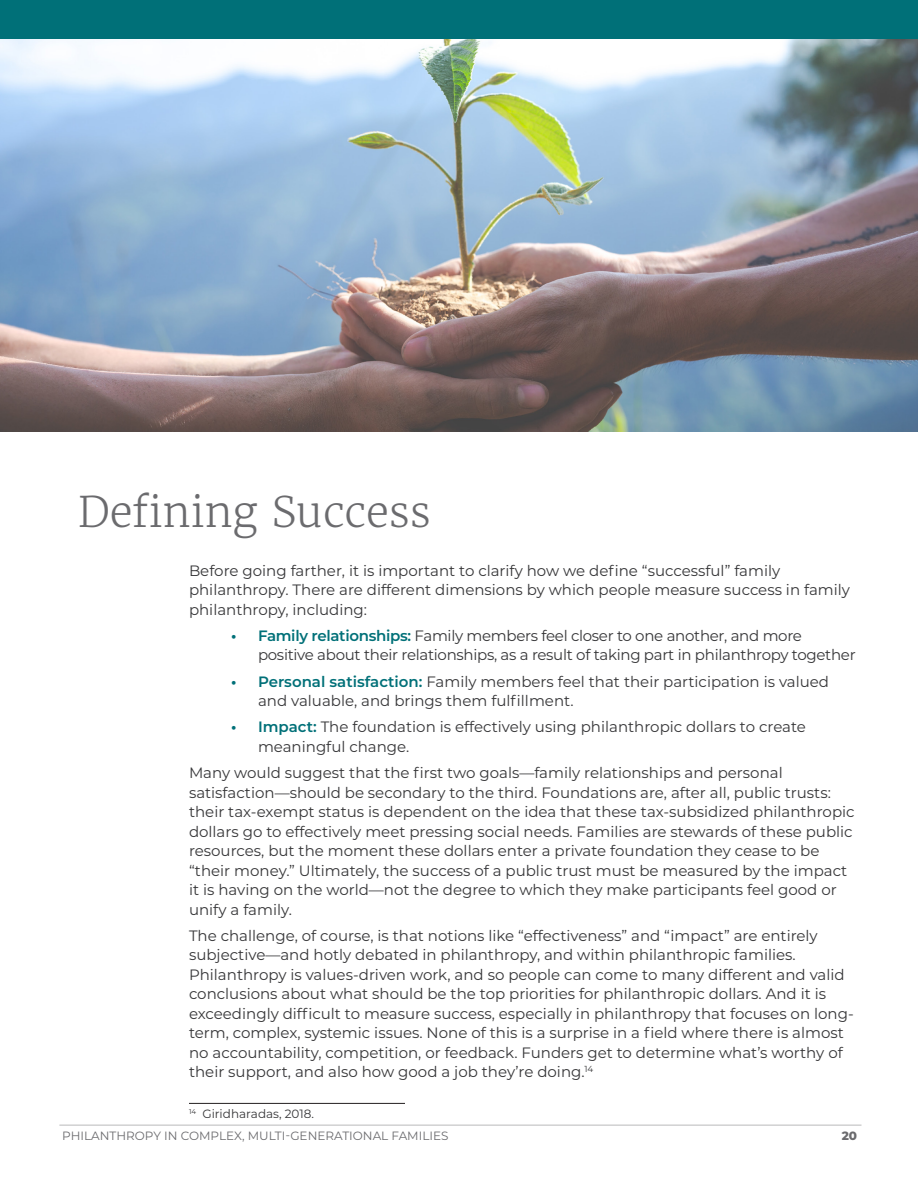
<style>
.page{position:relative;width:918px;height:1188px;background:#fff}
.page>*{position:absolute;margin:0;border:0;box-sizing:border-box;transform-origin:0 0}
.t1{font:300 42px "Merriweather";color:#6b6b6e}
.Normal_rtf_1{font:15px/19.5px "Montserrat";color:#363638}
.Normal_rtf_1-2{font:15px/19.5px "Montserrat";letter-spacing:-.02em;color:#363638}
.t2{font:12px "Montserrat";color:#6b6b6e}
.t3{font:12px "Montserrat";color:#363638}
.t4{font:800 12px "Montserrat";color:#6b6b6e}
.s1{font-weight:700;color:#007078}
.s2{font-weight:600;color:#007078}
</style>
<div class="page">
<hr style="left:59px;top:1125px;width:803px;height:1px;background:#b9b9bb">
<hr style="left:189px;top:1103px;width:216px;height:1px;background:#231f20">
<img style="left:0;top:39px;width:918px;height:393px">
<div style="left:0;top:0;width:918px;height:39px;background:#007078"></div>
<p class="t1" style="left:78px;top:486px;width:355px">Defining Success</p>
<p class="Normal_rtf_1" style="left:189px;top:560px;width:662px">Before going farther, it is important to clarify how we define “successful” family philanthropy. There are different dimensions by which people measure success in family philanthropy, including:</p>
<p class="Normal_rtf_1-2" style="left:258px;top:625px;width:599px;text-indent:-27px"><span class="s1">•</span> <span class="s2">Family relationships:</span> Family members feel closer to one another, and more positive about their relationships, as a result of taking part in philanthropy together</p>
<p class="Normal_rtf_1" style="left:258px;top:671px;width:573px;text-indent:-27px"><span class="s1">•</span> <span class="s2">Personal satisfaction:</span> Family members feel that their participation is valued and valuable, and brings them fulfillment.</p>
<p class="Normal_rtf_1" style="left:258px;top:717px;width:549px;text-indent:-27px"><span class="s1">•</span> <span class="s2">Impact:</span> The foundation is effectively using philanthropic dollars to create meaningful change.</p>
<p class="Normal_rtf_1" style="left:189px;top:762px;width:667px">Many would suggest that the first two goals—family relationships and personal satisfaction—should be secondary to the third. Foundations are, after all, public trusts: their tax-exempt status is dependent on the idea that these tax-subsidized philanthropic dollars go to effectively meet pressing social needs. Families are stewards of these public resources, but the moment these dollars enter a private foundation they cease to be “their money.” Ultimately, the success of a public trust must be measured by the impact it is having on the world—not the degree to which they make participants feel good or unify a family.</p>
<p class="Normal_rtf_1" style="left:189px;top:925px;width:666px">The challenge, of course, is that notions like “effectiveness” and “impact” are entirely subjective—and hotly debated in philanthropy, and within philanthropic families.<br>Philanthropy is values-driven work, and so people can come to many different and valid conclusions about what should be the top priorities for philanthropic dollars. And it is exceedingly difficult to measure success, especially in philanthropy that focuses on long&shy;term, complex, systemic issues. None of this is a surprise in a field where there is almost no accountability, competition, or feedback. Funders get to determine what’s worthy of their support, and also how good a job they’re doing.<sup>14</sup></p>
<p class="t3" style="left:189px;top:1105px;width:127px"><sup>14</sup> Giridharadas, 2018.</p>
<p class="t2" style="left:62px;top:1128px;width:388px">PHILANTHROPY IN COMPLEX, MULTI-GENERATIONAL FAMILIES</p>
<p class="t4" style="left:842px;top:1127px;width:17px">20</p>
</div>
